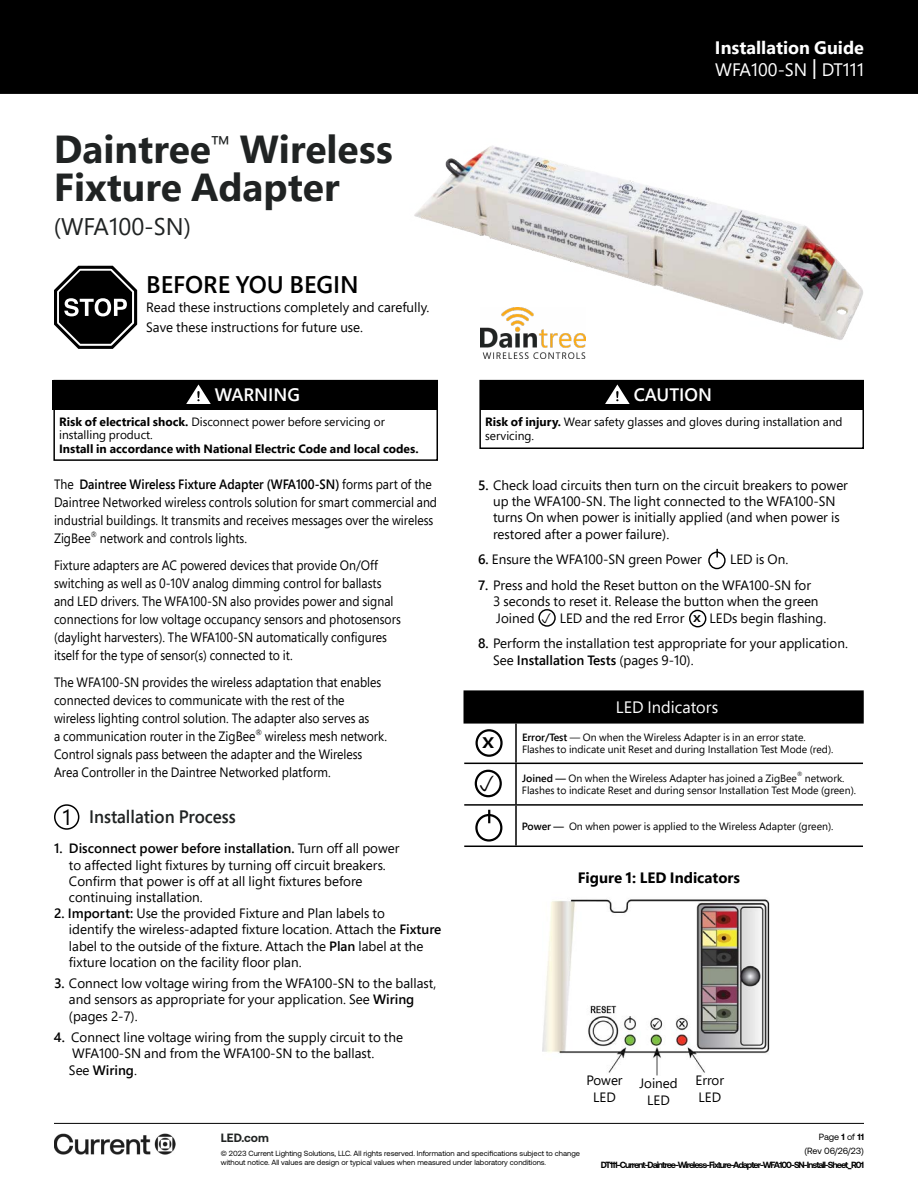
<style>
.page{position:relative;width:918px;height:1188px;background:#fff}
.page>*{position:absolute;margin:0;border:0;box-sizing:border-box;transform-origin:0 0}
.t1{font:700 39px/37.5px "Segoe Pro";color:#202323}
.t2{font:600 24px "Segoe Pro";color:#000}
.t3{font:24px "Segoe Pro";color:#202323}
.t4{font:600 21.6px "Segoe Pro";color:#000;scale:1.13 1}
.t5{font:700 18px/22.5px "Segoe Pro";color:#fff}
.t6{font:600 18px "Segoe Pro";color:#202323;scale:.95 1}
.t7{font:600 18px "Segoe Pro";color:#fff}
.t8{font:16.5px "Segoe Pro";color:#fff}
.t9{font:700 15px "Segoe Pro";color:#000}
.t10{font:600 13.8px "Segoe Pro";color:#000;scale:1.13 1}
.t11{font:13.5px/16.5px "Segoe Pro";color:#000}
.t12{font:13.5px/18px "Segoe Pro";color:#000;scale:.91 1}
.t13{font:12px/13.5px "Segoe Pro";color:#000}
.t14{font:700 12px "Segoe Pro";color:#000}
.t15{font:700 12px "Aeonik";color:#202322}
.t16{font:10.5px/12.6px "Segoe Pro";color:#000}
.t17{font:700 9px "Aeonik";letter-spacing:-.11em;color:#000}
.t18{font:9px/14.1px "Aeonik";color:#000;text-align:right}
.t19{font:7.5px/9.8px "Aeonik";color:#000}
.t20{font:6px "Segoe Pro";color:#000}
.s1{font-weight:700}
.s2{font-weight:600}
.s3{font-weight:400;font-size:21.9px;color:#000}
.s4{font-weight:400}
.s5{font-weight:300;font-size:27px}
</style>
<div class="page">
<hr style="left:54px;top:1123px;width:810px;height:1px;background:#000">
<img style="left:54px;top:1133px;width:122px;height:22px">
<div style="left:0;top:0;width:918px;height:94px;background:#000"></div>
<svg style="left:54px;top:265px;width:84px;height:84px"></svg>
<div style="left:53px;top:380px;width:385px;height:81px;border:2px solid #000"></div>
<div style="left:54px;top:381px;width:383px;height:30px;background:#000"></div>
<div style="left:479px;top:380px;width:385px;height:69px;border:2px solid #000"></div>
<div style="left:480px;top:381px;width:383px;height:30px;background:#000"></div>
<div style="left:54px;top:804px;width:25px;height:26px;border:2px solid #000;border-radius:50%"></div>
<div style="left:464px;top:691px;width:399px;height:32px;background:#000"></div>
<hr style="left:464px;top:690px;width:52px;height:2px;background:#000">
<hr style="left:516px;top:690px;width:348px;height:2px;background:#000">
<hr style="left:862px;top:692px;width:2px;height:30px;background:#000">
<hr style="left:464px;top:722px;width:52px;height:2px;background:#000">
<hr style="left:516px;top:722px;width:348px;height:2px;background:#000">
<hr style="left:464px;top:763px;width:52px;height:1px;background:#000">
<hr style="left:464px;top:804px;width:52px;height:2px;background:#000">
<hr style="left:464px;top:846px;width:52px;height:1px;background:#000">
<hr style="left:515px;top:724px;width:2px;height:39px;background:#000">
<hr style="left:516px;top:763px;width:347px;height:1px;background:#000">
<hr style="left:515px;top:764px;width:2px;height:40px;background:#000">
<hr style="left:516px;top:804px;width:347px;height:2px;background:#000">
<hr style="left:515px;top:806px;width:2px;height:40px;background:#000">
<hr style="left:516px;top:846px;width:347px;height:1px;background:#000">
<div style="left:476px;top:729px;width:27px;height:28px;border:2px solid #000;border-radius:50%"></div>
<div style="left:475px;top:770px;width:27px;height:27px;border:2px solid #000;border-radius:50%"></div>
<div style="left:475px;top:814px;width:27px;height:28px;border:2px solid #000;border-radius:50%"></div>
<svg style="left:488px;top:810px;width:2px;height:13px"></svg>
<div style="left:689px;top:610px;width:17px;height:17px;border:1px solid #000;border-radius:50%"></div>
<div style="left:538px;top:609px;width:18px;height:18px;border:1px solid #000;border-radius:50%"></div>
<div style="left:708px;top:552px;width:18px;height:17px;border:1px solid #000;border-radius:50%"></div>
<svg style="left:716px;top:549px;width:2px;height:9px"></svg>
<img style="left:414px;top:146px;width:449px;height:213px">
<img style="left:542px;top:899px;width:228px;height:177px">
<h1 class="t1" style="left:54px;top:129px;width:341px">Daintree<sup>™</sup> Wireless<br>Fixture Adapter</h1>
<h2 class="t3" style="left:54px;top:210px;width:139px">(WFA100-SN)</h2>
<h2 class="t2" style="left:146px;top:268px;width:214px">BEFORE YOU BEGIN</h2>
<p class="t11" style="left:146px;top:298px;width:285px;line-height:19.5px">Read these instructions completely and carefully.<br>Save these instructions for future use.</p>
<h3 class="t7" style="left:215px;top:382px;width:87px">WARNING</h3>
<p class="t13" style="left:59px;top:414px;width:327px"><span class="s1">Risk of electrical shock.</span> Disconnect power before servicing or installing product.</p>
<p class="t14" style="left:59px;top:440px;width:361px">Install in accordance with National Electric Code and local codes.</p>
<p class="t12" style="left:54px;top:475px;width:423px">The <span class="s2">Daintree Wireless Fixture Adapter (WFA100-SN)</span> forms part of the Daintree Networked wireless controls solution for smart commercial and industrial buildings. It transmits and receives messages over the wireless ZigBee<sup>®</sup> network and controls lights.</p>
<p class="t12" style="left:54px;top:556px;width:383px">Fixture adapters are AC powered devices that provide On/Off switching as well as 0-10V analog dimming control for ballasts and LED drivers. The WFA100-SN also provides power and signal connections for low voltage occupancy sensors and photosensors (daylight harvesters). The WFA100-SN automatically configures itself for the type of sensor(s) connected to it.</p>
<p class="t12" style="left:54px;top:673px;width:367px">The WFA100-SN provides the wireless adaptation that enables connected devices to communicate with the rest of the wireless lighting control solution. The adapter also serves as<br>a communication router in the ZigBee<sup>®</sup> wireless mesh network.<br>Control signals pass between the adapter and the Wireless Area Controller in the Daintree Networked platform.</p>
<h3 class="t6" style="left:62px;top:804px;width:184px"><span class="s3">1</span> Installation Process</h3>
<p class="t11" style="left:69px;top:840px;width:332px;text-indent:-15px"><span class="s2">1. Disconnect power before installation.</span> Turn off all power to affected light fixtures by turning off circuit breakers.<br>Confirm that power is off at all light fixtures before continuing installation.</p>
<p class="t11" style="left:69px;top:905px;width:374px;text-indent:-15px"><span class="s2">2. Important:</span> Use the provided Fixture and Plan labels to<br>identify the wireless-adapted fixture location. Attach the <span class="s2">Fixture </span>label to the outside of the fixture. Attach the <span class="s2">Plan</span> label at the fixture location on the facility floor plan.</p>
<p class="t11" style="left:69px;top:974px;width:369px;text-indent:-15px"><span class="s2">3.</span> Connect low voltage wiring from the WFA100-SN to the ballast, and sensors as appropriate for your application. See <span class="s2">Wiring </span>(pages 2-7).</p>
<p class="t11" style="left:69px;top:1028px;width:336px;text-indent:-15px"><span class="s2">4.</span> Connect line voltage wiring from the supply circuit to the<br>WFA100-SN and from the WFA100-SN to the ballast.<br>See <span class="s2">Wiring</span>.</p>
<h3 class="t5" style="left:715px;top:36px;width:151px">Installation Guide<br><span class="s4">WFA100-SN</span> <span class="s5">l</span> <span class="s4">DT111</span></h3>
<h3 class="t7" style="left:634px;top:382px;width:80px">CAUTION</h3>
<p class="t13" style="left:485px;top:415px;width:359px"><span class="s1">Risk of injury.</span> Wear safety glasses and gloves during installation and servicing.</p>
<p class="t11" style="left:493px;top:477px;width:356px;text-indent:-15px"><span class="s2">5.</span> Check load circuits then turn on the circuit breakers to power up the WFA100-SN. The light connected to the WFA100-SN turns On when power is initially applied (and when power is restored after a power failure).</p>
<p class="t11" style="left:478px;top:551px;width:225px"><span class="s2">6.</span> Ensure the WFA100-SN green Power</p>
<p class="t11" style="left:730px;top:551px;width:60px">LED is On.</p>
<p class="t11" style="left:493px;top:576px;width:327px;text-indent:-15px"><span class="s2">7.</span> Press and hold the Reset button on the WFA100-SN for<br>3 seconds to reset it. Release the button when the green<br>Joined</p>
<p class="t11" style="left:560px;top:609px;width:126px">LED and the red Error</p>
<p class="t11" style="left:710px;top:609px;width:118px">LEDs begin flashing.</p>
<p class="t11" style="left:493px;top:635px;width:356px;text-indent:-15px"><span class="s2">8.</span> Perform the installation test appropriate for your application.<br>See <span class="s2">Installation Tests</span> (pages 9-10).</p>
<p class="t10" style="left:693px;top:607px;width:8px">x</p>
<h3 class="t4" style="left:482px;top:726px;width:12px">x</h3>
<p class="t8" style="left:609px;top:696px;width:110px"><sup>L</sup> LED Indicators</p>
<p class="t16" style="left:522px;top:730px;width:313px"><span class="s2">Error/Test</span> — On when the Wireless Adapter is in an error state.<br>Flashes to indicate unit Reset and during Installation Test Mode (red).</p>
<p class="t16" style="left:522px;top:771px;width:277px"><span class="s2">Joined —</span> On when the Wireless Adapter has joined a ZigBee</p>
<p class="t20" style="left:797px;top:770px;width:7px">®</p>
<p class="t16" style="left:522px;top:771px;width:336px;text-indent:283px">network.<br>Flashes to indicate Reset and during sensor Installation Test Mode (green).</p>
<p class="t16" style="left:522px;top:819px;width:313px"><span class="s2">Power —</span> On when power is applied to the Wireless Adapter (green).</p>
<p class="t9" style="left:578px;top:867px;width:164px">Figure 1: LED Indicators</p>
<p class="t11" style="left:586px;top:1072px;width:38px;text-align:center">Power<br>LED</p>
<p class="t11" style="left:696px;top:1072px;width:30px">Error<br>LED</p>
<p class="t11" style="left:639px;top:1075px;width:40px;text-align:center">Joined<br>LED</p>
<p class="t15" style="left:221px;top:1131px;width:49px">LED.com</p>
<p class="t19" style="left:221px;top:1148px;width:361px">© 2023 Current Lighting Solutions, LLC. All rights reserved. Information and specifications subject to change without notice. All values are design or typical values when measured under laboratory conditions.</p>
<p class="t18" style="left:805px;top:1130px;width:61px">Page <span class="s1">1</span> of <span class="s1">11 </span>(Rev 06/26/23)</p>
<p class="t17" style="left:601px;top:1160px;width:265px">DT111-Current-Daintree-Wireless-Fixture-Adapter-WFA100-SN-Install-Sheet_R01</p>
</div>
